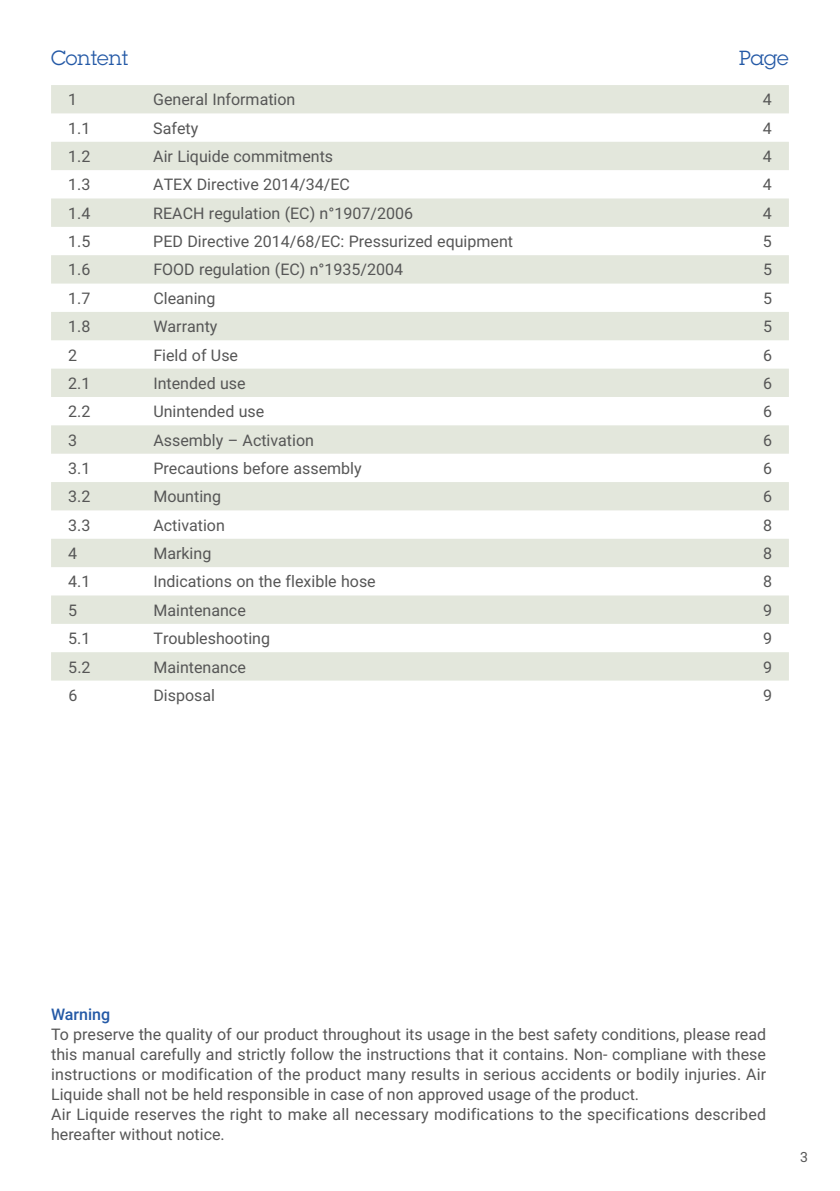
<style>
.page{position:relative;width:840px;height:1191px;background:#fff}
.page>*{position:absolute;margin:0;border:0;box-sizing:border-box;transform-origin:0 0}
.t1{font:20px "Lubalin Graph Std";color:#2459a6}
.t2{font:16px/20px "Roboto";color:#565656}
.t3{font:500 16px "Roboto";color:#2459a6}
.t4{font:14px "Roboto";color:#565656}
</style>
<div class="page">
<svg style="left:51px;top:85px;width:737px;height:595px;fill:#e3e7dc"></svg>
<p class="t1" style="left:51px;top:46px;width:79px">Content</p>
<p class="t1" style="left:738px;top:46px;width:51px">Page</p>
<p class="t2" style="left:68px;top:89px;width:10px">1</p>
<p class="t2" style="left:153px;top:89px;width:144px">General Information</p>
<p class="t2" style="left:762px;top:89px;width:10px">4</p>
<p class="t2" style="left:68px;top:117px;width:24px">1.1</p>
<p class="t2" style="left:153px;top:117px;width:47px">Safety</p>
<p class="t2" style="left:762px;top:117px;width:10px">4</p>
<p class="t2" style="left:68px;top:146px;width:24px">1.2</p>
<p class="t2" style="left:153px;top:146px;width:181px">Air Liquide commitments</p>
<p class="t2" style="left:762px;top:146px;width:10px">4</p>
<p class="t2" style="left:68px;top:174px;width:24px">1.3</p>
<p class="t2" style="left:153px;top:174px;width:198px">ATEX Directive 2014/34/EC</p>
<p class="t2" style="left:762px;top:174px;width:10px">4</p>
<p class="t2" style="left:68px;top:202px;width:24px">1.4</p>
<p class="t2" style="left:153px;top:202px;width:261px">REACH regulation (EC) n°1907/2006</p>
<p class="t2" style="left:762px;top:202px;width:10px">4</p>
<p class="t2" style="left:68px;top:231px;width:24px">1.5</p>
<p class="t2" style="left:153px;top:231px;width:361px">PED Directive 2014/68/EC: Pressurized equipment</p>
<p class="t2" style="left:762px;top:231px;width:10px">5</p>
<p class="t2" style="left:68px;top:259px;width:24px">1.6</p>
<p class="t2" style="left:153px;top:259px;width:251px">FOOD regulation (EC) n°1935/2004</p>
<p class="t2" style="left:762px;top:259px;width:10px">5</p>
<p class="t2" style="left:68px;top:287px;width:24px">1.7</p>
<p class="t2" style="left:153px;top:287px;width:64px">Cleaning</p>
<p class="t2" style="left:762px;top:287px;width:10px">5</p>
<p class="t2" style="left:68px;top:316px;width:24px">1.8</p>
<p class="t2" style="left:153px;top:316px;width:66px">Warranty</p>
<p class="t2" style="left:762px;top:316px;width:10px">5</p>
<p class="t2" style="left:68px;top:344px;width:10px">2</p>
<p class="t2" style="left:153px;top:344px;width:86px">Field of Use</p>
<p class="t2" style="left:762px;top:344px;width:10px">6</p>
<p class="t2" style="left:68px;top:372px;width:24px">2.1</p>
<p class="t2" style="left:153px;top:372px;width:94px">Intended use</p>
<p class="t2" style="left:762px;top:372px;width:10px">6</p>
<p class="t2" style="left:68px;top:401px;width:24px">2.2</p>
<p class="t2" style="left:153px;top:401px;width:112px">Unintended use</p>
<p class="t2" style="left:762px;top:401px;width:10px">6</p>
<p class="t2" style="left:68px;top:429px;width:10px">3</p>
<p class="t2" style="left:153px;top:429px;width:162px">Assembly – Activation</p>
<p class="t2" style="left:762px;top:429px;width:10px">6</p>
<p class="t2" style="left:68px;top:458px;width:24px">3.1</p>
<p class="t2" style="left:153px;top:458px;width:210px">Precautions before assembly</p>
<p class="t2" style="left:762px;top:458px;width:10px">6</p>
<p class="t2" style="left:68px;top:486px;width:24px">3.2</p>
<p class="t2" style="left:153px;top:486px;width:69px">Mounting</p>
<p class="t2" style="left:762px;top:486px;width:10px">6</p>
<p class="t2" style="left:68px;top:514px;width:24px">3.3</p>
<p class="t2" style="left:153px;top:514px;width:73px">Activation</p>
<p class="t2" style="left:762px;top:514px;width:10px">8</p>
<p class="t2" style="left:68px;top:543px;width:10px">4</p>
<p class="t2" style="left:153px;top:543px;width:59px">Marking</p>
<p class="t2" style="left:762px;top:543px;width:10px">8</p>
<p class="t2" style="left:68px;top:571px;width:24px">4.1</p>
<p class="t2" style="left:153px;top:571px;width:224px">Indications on the flexible hose</p>
<p class="t2" style="left:762px;top:571px;width:10px">8</p>
<p class="t2" style="left:68px;top:599px;width:10px">5</p>
<p class="t2" style="left:153px;top:599px;width:94px">Maintenance</p>
<p class="t2" style="left:762px;top:599px;width:10px">9</p>
<p class="t2" style="left:68px;top:628px;width:24px">5.1</p>
<p class="t2" style="left:153px;top:628px;width:118px">Troubleshooting</p>
<p class="t2" style="left:762px;top:628px;width:10px">9</p>
<p class="t2" style="left:68px;top:656px;width:24px">5.2</p>
<p class="t2" style="left:153px;top:656px;width:94px">Maintenance</p>
<p class="t2" style="left:762px;top:656px;width:10px">9</p>
<p class="t2" style="left:68px;top:684px;width:10px">6</p>
<p class="t2" style="left:153px;top:684px;width:63px">Disposal</p>
<p class="t2" style="left:762px;top:684px;width:10px">9</p>
<p class="t3" style="left:51px;top:1003px;width:61px">Warning</p>
<p class="t2" style="left:51px;top:1023px;width:716px">To preserve the quality of our product throughout its usage in the best safety conditions, please read this manual carefully and strictly follow the instructions that it contains. Non- compliane with these instructions or modification of the product many results in serious accidents or bodily injuries. Air Liquide shall not be held responsible in case of non approved usage of the product.<br>Air Liquide reserves the right to make all necessary modifications to the specifications described hereafter without notice.</p>
<p class="t4" style="left:799px;top:1147px;width:9px">3</p>
</div>
